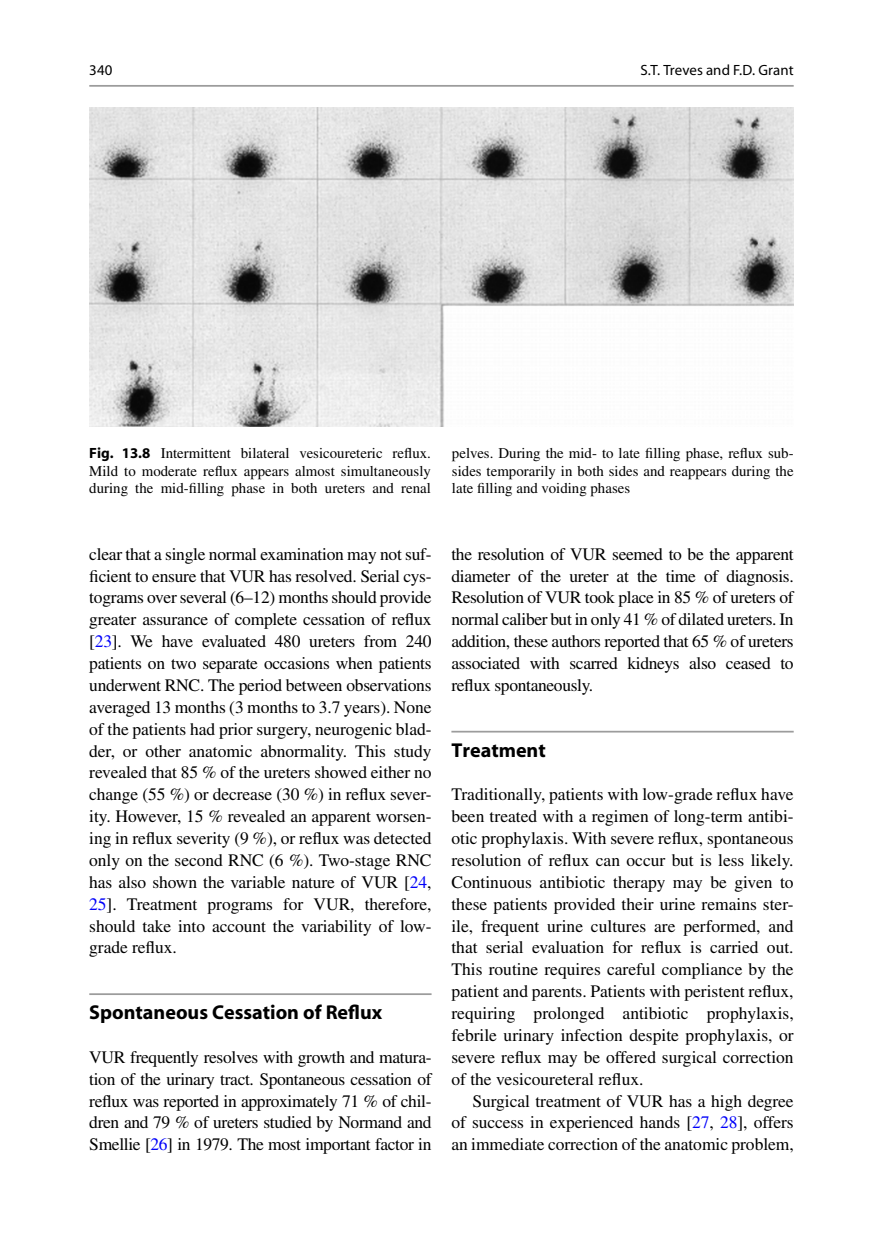
<style>
.page{position:relative;width:883px;height:1260px;background:#fff}
.page>*{position:absolute;margin:0;border:0;box-sizing:border-box;transform-origin:0 0}
.t1{font:700 20.12px "Myriad";color:#000}
.t2{font:17.5px/21.9px "Times";letter-spacing:-.005em;color:#000;text-align:justify}
.t3{font:14.88px/17.5px "Times";color:#000;text-align:justify}
.t4{font:14.88px "Myriad";letter-spacing:.005em;color:#000}
.s1{font-family:"Myriad";font-weight:700}
.s2{color:#0000fa}
</style>
<div class="page">
<hr style="left:89px;top:993px;width:343px;height:2px;background:#9c9c9c">
<hr style="left:451px;top:731px;width:343px;height:2px;background:#9c9c9c">
<img style="left:89px;top:107px;width:705px;height:320px">
<hr style="left:89px;top:85px;width:705px;height:2px;background:#9c9c9c">
<p class="t4" style="left:89px;top:64px;width:25px">340</p>
<p class="t4" style="left:641px;top:64px;width:155px">S.T. Treves and F.D. Grant</p>
<p class="t3" style="left:89px;top:446px;width:343px"><span class="s1">Fig. 13.8</span> Intermittent bilateral vesicoureteric reflux.<br>Mild to moderate reflux appears almost simultaneously during the mid-filling phase in both ureters and renal</p>
<p class="t3" style="left:452px;top:446px;width:343px">pelves. During the mid- to late filling phase, reflux sub&shy;sides temporarily in both sides and reappears during the late filling and voiding phases</p>
<p class="t2" style="left:89px;top:545px;width:344px">clear that a single normal examination may not suf&shy;ficient to ensure that VUR has resolved. Serial cys&shy;tograms over several (6–12) months should provide greater assurance of complete cessation of reflux [ <span class="s2">23</span> ]. We have evaluated 480 ureters from 240 patients on two separate occasions when patients underwent RNC. The period between observations averaged 13 months (3 months to 3.7 years). None of the patients had prior surgery, neurogenic blad&shy;der, or other anatomic abnormality. This study revealed that 85 % of the ureters showed either no change (55 %) or decrease (30 %) in reflux sever&shy;ity. However, 15 % revealed an apparent worsen&shy;ing in reflux severity (9 %), or reflux was detected only on the second RNC (6 %). Two-stage RNC has also shown the variable nature of VUR [ <span class="s2">24</span> , <span class="s2">25</span> ]. Treatment programs for VUR, therefore, should take into account the variability of low&shy;grade reflux.</p>
<p class="t1" style="left:89px;top:1005px;width:294px">Spontaneous Cessation of Reflux</p>
<p class="t2" style="left:89px;top:1048px;width:344px">VUR frequently resolves with growth and matura&shy;tion of the urinary tract. Spontaneous cessation of reflux was reported in approximately 71 % of chil&shy;dren and 79 % of ureters studied by Normand and Smellie [ <span class="s2">26</span> ] in 1979. The most important factor in</p>
<p class="t2" style="left:451px;top:545px;width:344px">the resolution of VUR seemed to be the apparent diameter of the ureter at the time of diagnosis.<br>Resolution of VUR took place in 85 % of ureters of normal caliber but in only 41 % of dilated ureters. In addition, these authors reported that 65 % of ureters associated with scarred kidneys also ceased to reflux spontaneously.</p>
<p class="t1" style="left:451px;top:742px;width:96px">Treatment</p>
<p class="t2" style="left:451px;top:785px;width:344px">Traditionally, patients with low-grade reflux have been treated with a regimen of long-term antibi&shy;otic prophylaxis. With severe reflux, spontaneous resolution of reflux can occur but is less likely.<br>Continuous antibiotic therapy may be given to these patients provided their urine remains ster&shy;ile, frequent urine cultures are performed, and that serial evaluation for reflux is carried out.<br>This routine requires careful compliance by the patient and parents. Patients with peristent reflux, requiring prolonged antibiotic prophylaxis, febrile urinary infection despite prophylaxis, or severe reflux may be offered surgical correction of the vesicoureteral reflux.</p>
<p class="t2" style="left:451px;top:1091px;width:344px;text-indent:21px">Surgical treatment of VUR has a high degree of success in experienced hands [ <span class="s2">27</span> , <span class="s2">28</span> ], offers an immediate correction of the anatomic problem,</p>
</div>
